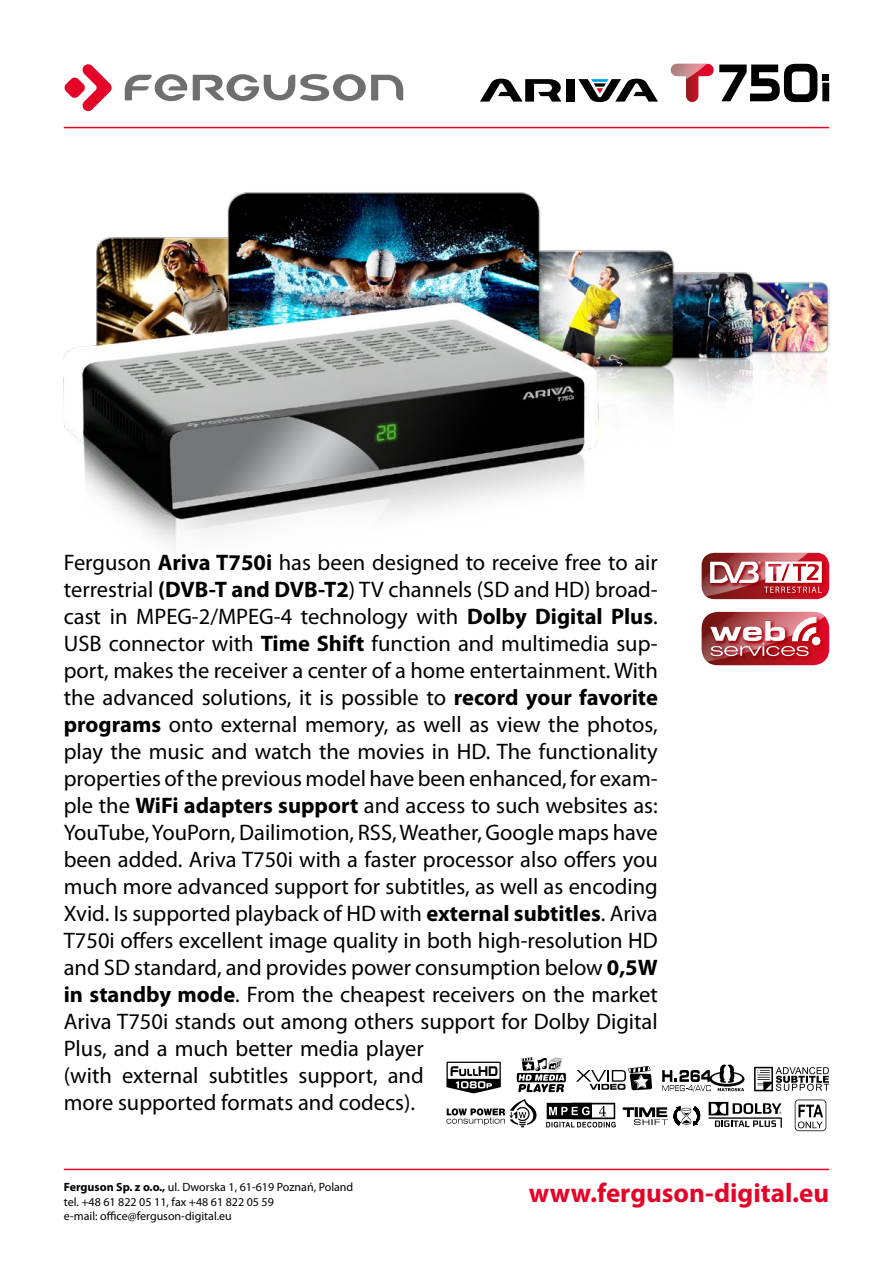
<style>
.page{position:relative;width:893px;height:1263px;background:#fff}
.page>*{position:absolute;margin:0;border:0;box-sizing:border-box;transform-origin:0 0}
.t1{font:700 27px "Myriad Pro";color:#e40428}
.t2{font:22.5px/27px "Myriad Pro";color:#000}
.t3{font:12px/14.4px "Myriad Pro";color:#000}
.s1{font-weight:700}
</style>
<div class="page">
<hr style="left:64px;top:127px;width:765px;height:1px;background:#e40428">
<svg style="left:64px;top:64px;width:48px;height:48px"></svg>
<svg style="left:125px;top:74px;width:62px;height:27px"></svg>
<svg style="left:193px;top:74px;width:210px;height:27px"></svg>
<hr style="left:64px;top:1169px;width:765px;height:1px;background:#e40428">
<div style="left:566px;top:79px;width:9px;height:23px;background:#000"></div>
<svg style="left:480px;top:79px;width:81px;height:23px"></svg>
<svg style="left:578px;top:79px;width:80px;height:23px"></svg>
<svg style="left:671px;top:64px;width:158px;height:38px"></svg>
<div style="left:822px;top:74px;width:7px;height:7px;background:#000"></div>
<img style="left:64px;top:192px;width:765px;height:408px">
<svg style="left:446px;top:1062px;width:55px;height:31px"></svg>
<svg style="left:517px;top:1057px;width:49px;height:35px"></svg>
<svg style="left:576px;top:1066px;width:76px;height:24px"></svg>
<svg style="left:662px;top:1064px;width:83px;height:28px"></svg>
<svg style="left:754px;top:1067px;width:75px;height:24px"></svg>
<svg style="left:446px;top:1099px;width:91px;height:28px"></svg>
<svg style="left:546px;top:1103px;width:70px;height:24px"></svg>
<svg style="left:623px;top:1106px;width:77px;height:20px"></svg>
<svg style="left:708px;top:1102px;width:74px;height:26px"></svg>
<svg style="left:795px;top:1099px;width:31px;height:32px"></svg>
<svg style="left:702px;top:553px;width:127px;height:46px"></svg>
<svg style="left:702px;top:612px;width:127px;height:53px"></svg>
<p class="t2" style="left:64px;top:548px;width:596px">Ferguson <span class="s1">Ariva T750i</span> has been designed to receive free to air terrestrial <span class="s1">(DVB-T and DVB-T2</span>) TV channels (SD and HD) broad&shy;cast in MPEG-2/MPEG-4 technology with <span class="s1">Dolby Digital Plus</span>.<br>USB connector with <span class="s1">Time Shift</span> function and multimedia sup&shy;port, makes the receiver a center of a home entertainment. With the advanced solutions, it is possible to <span class="s1">record your favorite programs</span> onto external memory, as well as view the photos, play the music and watch the movies in HD. The functionality properties of the previous model have been enhanced, for exam&shy;ple the <span class="s1">WiFi adapters support</span> and access to such websites as:<br>YouTube, YouPorn, Dailimotion, RSS, Weather, Google maps have been added. Ariva T750i with a faster processor also offers you much more advanced support for subtitles, as well as encoding Xvid. Is supported playback of HD with <span class="s1">external subtitles</span>. Ariva T750i offers excellent image quality in both high-resolution HD and SD standard, and provides power consumption below <span class="s1">0,5W in standby mode</span>. From the cheapest receivers on the market Ariva T750i stands out among others support for Dolby Digital Plus, and a much better media player<br>(with external subtitles support, and<br>more supported formats and codecs).</p>
<p class="t3" style="left:64px;top:1180px;width:291px"><span class="s1">Ferguson Sp. z o.o.,</span> ul. Dworska 1, 61-619 Poznań, Poland tel. +48 61 822 05 11, fax +48 61 822 05 59<br>e-mail: office@ferguson-digital.eu</p>
<p class="t1" style="left:529px;top:1176px;width:302px">www.ferguson-digital.eu</p>
</div>
